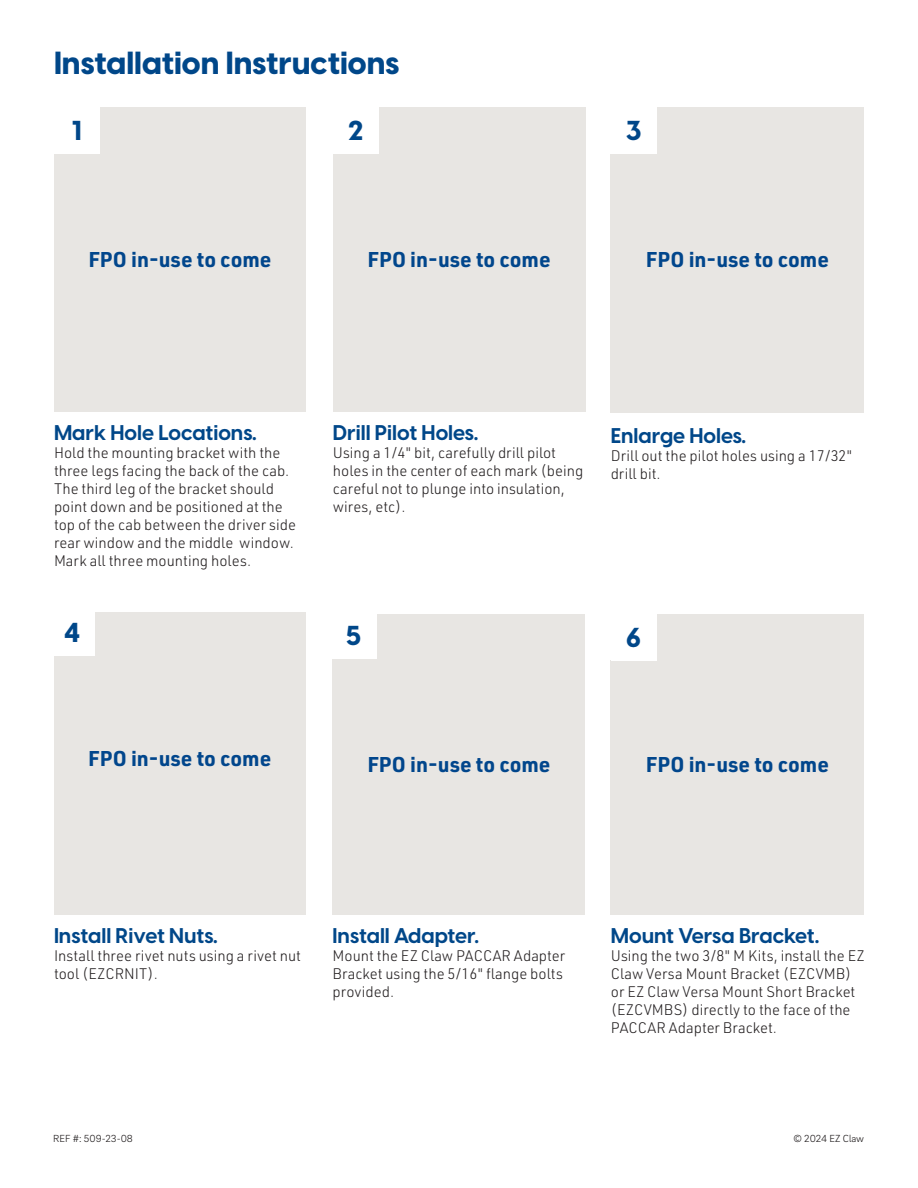
<style>
.page{position:relative;width:918px;height:1188px;background:#fff}
.page>*{position:absolute;margin:0;border:0;box-sizing:border-box;transform-origin:0 0}
.t1{font:800 31.5px "Visby CF";color:#004789}
.t2{font:800 27px "Visby CF";color:#004789}
.t3{font:700 21px "Visby CF";color:#004789}
.t4{font:700 21px "URWDIN";color:#01468c}
.t5{font:300 15px/18px "URWDIN";color:#231f20}
.t6{font:300 10.5px "Brix Sans";color:#231f20}
</style>
<div class="page">
<div style="left:333px;top:108px;width:252px;height:304px;background:#e8e6e3"></div>
<div style="left:54px;top:612px;width:252px;height:302px;background:#e8e6e3"></div>
<div style="left:54px;top:108px;width:252px;height:304px;background:#e8e6e3"></div>
<div style="left:611px;top:107px;width:253px;height:305px;background:#e8e6e3"></div>
<div style="left:54px;top:107px;width:46px;height:47px;background:#fff"></div>
<div style="left:611px;top:107px;width:45px;height:46px;background:#fff"></div>
<div style="left:333px;top:107px;width:45px;height:47px;background:#fff"></div>
<div style="left:611px;top:614px;width:253px;height:300px;background:#e8e6e3"></div>
<div style="left:333px;top:614px;width:252px;height:300px;background:#e8e6e3"></div>
<div style="left:331px;top:613px;width:45px;height:46px;background:#fff"></div>
<div style="left:50px;top:609px;width:45px;height:46px;background:#fff"></div>
<div style="left:611px;top:614px;width:45px;height:46px;background:#fff"></div>
<p class="t1" style="left:54px;top:38px;width:347px">Installation Instructions</p>
<p class="t2" style="left:72px;top:109px;width:12px">1</p>
<p class="t2" style="left:626px;top:109px;width:17px">3</p>
<p class="t2" style="left:348px;top:109px;width:17px">2</p>
<p class="t4" style="left:88px;top:246px;width:185px">FPO in-use to come</p>
<p class="t4" style="left:368px;top:246px;width:185px">FPO in-use to come</p>
<p class="t4" style="left:646px;top:245px;width:185px">FPO in-use to come</p>
<p class="t3" style="left:54px;top:417px;width:204px">Mark Hole Locations.</p>
<p class="t5" style="left:54px;top:443px;width:243px">Hold the mounting bracket with the three legs facing the back of the cab.<br>The third leg of the bracket should point down and be positioned at the top of the cab between the driver side rear window and the middle window.<br>Mark all three mounting holes.</p>
<p class="t3" style="left:333px;top:417px;width:147px">Drill Pilot Holes.</p>
<p class="t5" style="left:333px;top:443px;width:252px">Using a 1/4" bit, carefully drill pilot holes in the center of each mark (being careful not to plunge into insulation, wires, etc).</p>
<p class="t2" style="left:64px;top:611px;width:17px">4</p>
<p class="t2" style="left:346px;top:614px;width:17px">5</p>
<p class="t3" style="left:611px;top:419px;width:137px">Enlarge Holes.</p>
<p class="t5" style="left:611px;top:446px;width:243px">Drill out the pilot holes using a 17/32" drill bit.</p>
<p class="t2" style="left:626px;top:616px;width:16px">6</p>
<p class="t4" style="left:88px;top:744px;width:185px">FPO in-use to come</p>
<p class="t4" style="left:367px;top:750px;width:185px">FPO in-use to come</p>
<p class="t4" style="left:646px;top:750px;width:185px">FPO in-use to come</p>
<p class="t3" style="left:54px;top:920px;width:165px">Install Rivet Nuts.</p>
<p class="t5" style="left:54px;top:947px;width:249px">Install three rivet nuts using a rivet nut tool (EZCRNIT).</p>
<p class="t3" style="left:333px;top:920px;width:148px">Install Adapter.</p>
<p class="t5" style="left:333px;top:947px;width:234px">Mount the EZ Claw PACCAR Adapter<br>Bracket using the 5/16" flange bolts provided.</p>
<p class="t3" style="left:611px;top:920px;width:210px">Mount Versa Bracket.</p>
<p class="t5" style="left:611px;top:947px;width:255px">Using the two 3/8" M Kits, install the EZ Claw Versa Mount Bracket (EZCVMB) or EZ Claw Versa Mount Short Bracket (EZCVMBS) directly to the face of the PACCAR Adapter Bracket.</p>
<p class="t6" style="left:53px;top:1131px;width:81px">REF #: 509-23-08</p>
<p class="t6" style="left:793px;top:1131px;width:72px">© 2024 EZ Claw</p>
</div>
